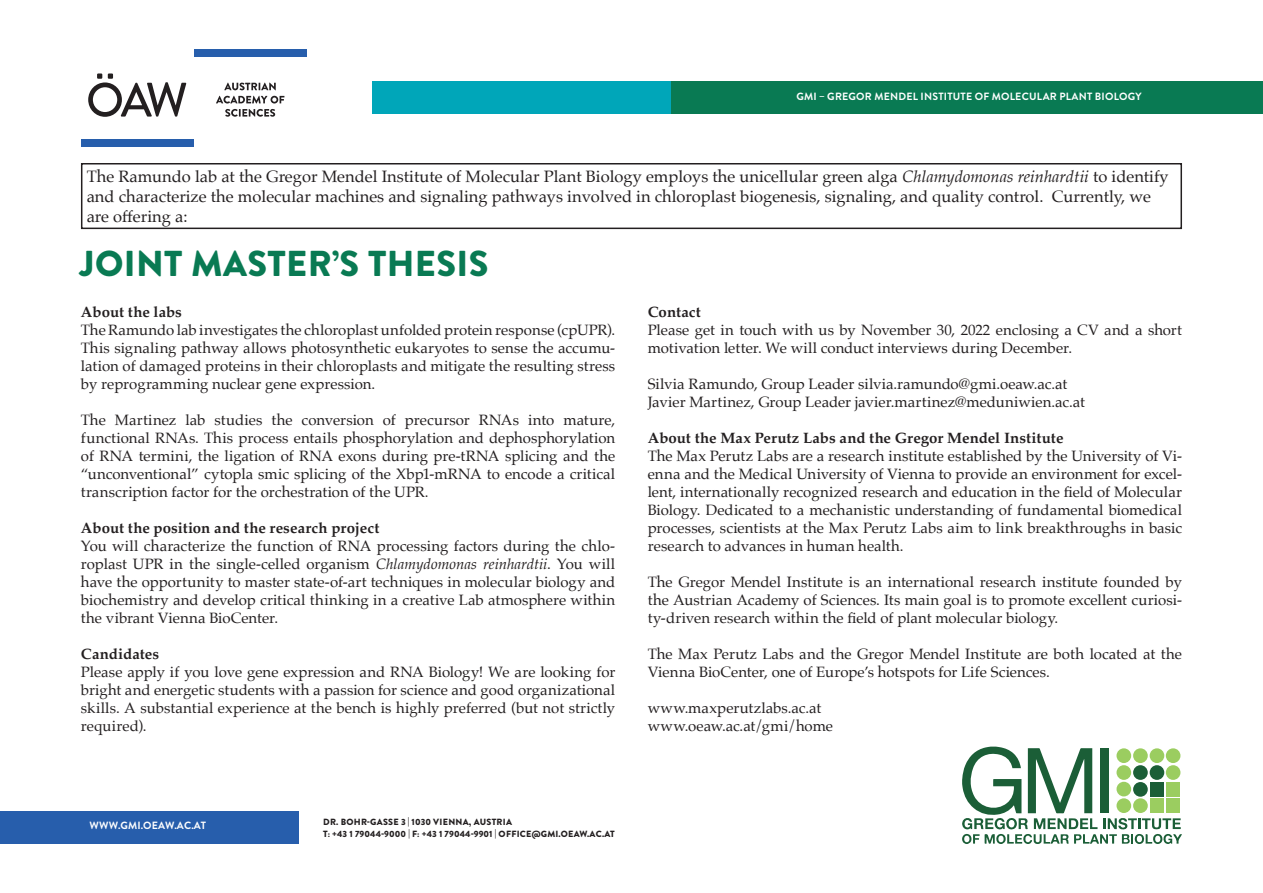
<style>
.page{position:relative;width:1263px;height:893px;background:#fff}
.page>*{position:absolute;margin:0;border:0;box-sizing:border-box;transform-origin:0 0}
.t1{font:900 36px "Brandon Grotesque";letter-spacing:.01em;color:#097a53}
.t2{font:16.5px/19.8px "Palatino";color:#231f20}
.t3{font:15px/18px "Palatino";color:#231f20;text-align:justify}
.t4{font:700 15px "Palatino";color:#231f20}
.t5{font:700 10.5px "Brandon Grotesque";letter-spacing:.02em;color:#fff}
.t6{font:900 9px "Brandon Grotesque";letter-spacing:.01em;color:#231f20}
.t7{font:900 9px "Brandon Grotesque";letter-spacing:.03em;color:#231f20}
.s1{font-style:italic}
</style>
<div class="page">
<svg style="left:962px;top:747px;width:220px;height:97px"></svg>
<div style="left:1166px;top:782px;width:14px;height:14px;background:#9bcd60"></div>
<div style="left:1150px;top:799px;width:14px;height:14px;background:#9bcd60"></div>
<div style="left:1166px;top:799px;width:14px;height:14px;background:#9bcd60"></div>
<div style="left:1133px;top:798px;width:15px;height:15px;background:#9bcd60;border-radius:50%"></div>
<div style="left:1133px;top:748px;width:15px;height:15px;background:#9bcd60;border-radius:50%"></div>
<div style="left:1149px;top:748px;width:15px;height:15px;background:#9bcd60;border-radius:50%"></div>
<div style="left:1166px;top:765px;width:14px;height:15px;background:#9bcd60;border-radius:50%"></div>
<div style="left:1166px;top:748px;width:14px;height:15px;background:#9bcd60;border-radius:50%"></div>
<div style="left:1116px;top:782px;width:15px;height:14px;background:#9bcd60;border-radius:50%"></div>
<div style="left:1116px;top:765px;width:15px;height:15px;background:#9bcd60;border-radius:50%"></div>
<div style="left:1116px;top:798px;width:15px;height:15px;background:#9bcd60;border-radius:50%"></div>
<div style="left:1116px;top:748px;width:15px;height:15px;background:#9bcd60;border-radius:50%"></div>
<div style="left:0;top:811px;width:298px;height:33px;background:#275eac"></div>
<div style="left:671px;top:81px;width:592px;height:33px;background:#097a53"></div>
<div style="left:373px;top:81px;width:298px;height:33px;background:#00a6b9"></div>
<div style="left:81px;top:139px;width:113px;height:8px;background:#275eac"></div>
<div style="left:194px;top:49px;width:113px;height:7px;background:#275eac"></div>
<svg style="left:88px;top:73px;width:98px;height:44px"></svg>
<svg style="left:224px;top:83px;width:52px;height:7px"></svg>
<svg style="left:216px;top:96px;width:68px;height:21px"></svg>
<div style="left:81px;top:163px;width:1101px;height:66px;border:2px solid #231f20"></div>
<p class="t5" style="left:796px;top:89px;width:347px">GMI – GREGOR MENDEL INSTITUTE OF MOLECULAR PLANT BIOLOGY</p>
<p class="t2" style="left:87px;top:167px;width:1083px">The Ramundo lab at the Gregor Mendel Institute of Molecular Plant Biology employs the unicellular green alga <span class="s1">Chlamydomonas reinhardtii</span> to identify and characterize the molecular machines and signaling pathways involved in chloroplast biogenesis, signaling, and quality control. Currently, we are offering a:</p>
<p class="t1" style="left:79px;top:238px;width:410px">JOINT MASTER’S THESIS</p>
<p class="t4" style="left:81px;top:299px;width:103px">About the labs</p>
<p class="t3" style="left:81px;top:320px;width:536px">The Ramundo lab investigates the chloroplast unfolded protein response (cpUPR).<br>This signaling pathway allows photosynthetic eukaryotes to sense the accumu&shy;lation of damaged proteins in their chloroplasts and mitigate the resulting stress by reprogramming nuclear gene expression.</p>
<p class="t3" style="left:81px;top:410px;width:536px">The Martinez lab studies the conversion of precursor RNAs into mature, functional RNAs. This process entails phosphorylation and dephosphorylation of RNA termini, the ligation of RNA exons during pre-tRNA splicing and the “unconventional” cytopla smic splicing of the Xbp1-mRNA to encode a critical transcription factor for the orchestration of the UPR.</p>
<p class="t4" style="left:81px;top:515px;width:300px">About the position and the research project</p>
<p class="t3" style="left:81px;top:536px;width:536px">You will characterize the function of RNA processing factors during the chlo&shy;roplast UPR in the single-celled organism <span class="s1">Chlamydomonas reinhardtii</span>. You will have the opportunity to master state-of-art techniques in molecular biology and biochemistry and develop critical thinking in a creative Lab atmosphere within the vibrant Vienna BioCenter.</p>
<p class="t4" style="left:81px;top:641px;width:80px">Candidates</p>
<p class="t3" style="left:81px;top:662px;width:536px">Please apply if you love gene expression and RNA Biology! We are looking for bright and energetic students with a passion for science and good organizational skills. A substantial experience at the bench is highly preferred (but not strictly required).</p>
<p class="t4" style="left:648px;top:299px;width:55px">Contact</p>
<p class="t3" style="left:648px;top:320px;width:536px">Please get in touch with us by November 30, 2022 enclosing a CV and a short motivation letter. We will conduct interviews during December.</p>
<p class="t3" style="left:648px;top:374px;width:421px">Silvia Ramundo, Group Leader silvia.ramundo@gmi.oeaw.ac.at</p>
<p class="t3" style="left:648px;top:392px;width:439px">Javier Martinez, Group Leader javier.martinez@meduniwien.ac.at</p>
<p class="t4" style="left:648px;top:425px;width:417px">About the Max Perutz Labs and the Gregor Mendel Institute</p>
<p class="t3" style="left:648px;top:446px;width:536px">The Max Perutz Labs are a research institute established by the University of Vi&shy;enna and the Medical University of Vienna to provide an environment for excel&shy;lent, internationally recognized research and education in the field of Molecular Biology. Dedicated to a mechanistic understanding of fundamental biomedical processes, scientists at the Max Perutz Labs aim to link breakthroughs in basic research to advances in human health.</p>
<p class="t3" style="left:648px;top:572px;width:536px">The Gregor Mendel Institute is an international research institute founded by the Austrian Academy of Sciences. Its main goal is to promote excellent curiosi&shy;ty-driven research within the field of plant molecular biology.</p>
<p class="t3" style="left:648px;top:644px;width:536px">The Max Perutz Labs and the Gregor Mendel Institute are both located at the<br>Vienna BioCenter, one of Europe’s hotspots for Life Sciences.</p>
<p class="t3" style="left:648px;top:698px;width:175px">www.maxperutzlabs.ac.at</p>
<p class="t3" style="left:648px;top:716px;width:187px">www.oeaw.ac.at/gmi/home</p>
<p class="t5" style="left:90px;top:818px;width:118px">WWW.GMI.OEAW.AC.AT</p>
<p class="t7" style="left:323px;top:815px;width:190px">DR. BOHR-GASSE 3 | 1030 VIENNA, AUSTRIA</p>
<p class="t6" style="left:323px;top:827px;width:293px">T: +43 1 79044-9000 | F: +43 1 79044-9901 | OFFICE@GMI.OEAW.AC.AT</p>
</div>
